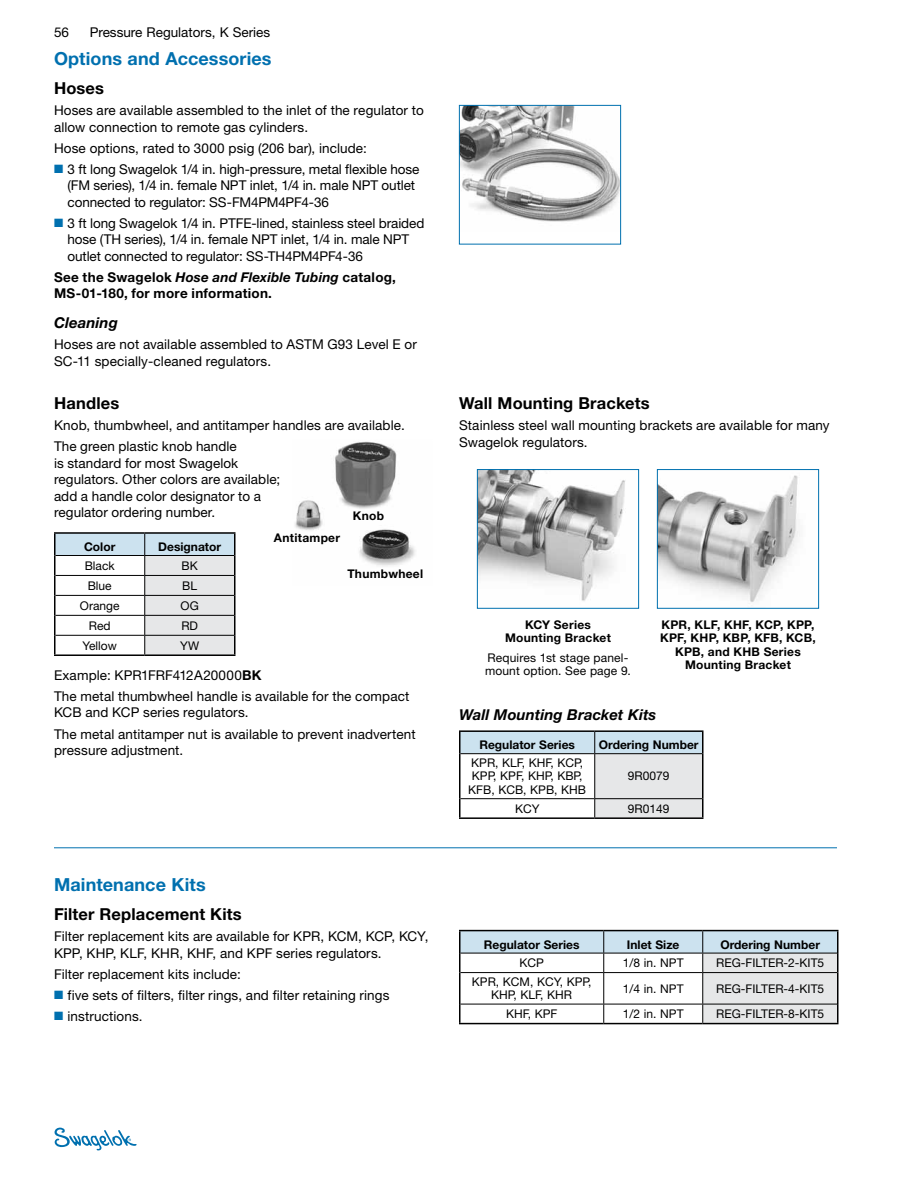
<style>
.page{position:relative;width:918px;height:1188px;background:#fff}
.page>*{position:absolute;margin:0;border:0;box-sizing:border-box;transform-origin:0 0}
.t1{font:700 18px "Helvetica Neue LT Std";letter-spacing:.005em;color:#0070af}
.t2{font:700 16.5px "Helvetica Neue LT Std";letter-spacing:.01em;color:#000}
.t3{font:italic 700 15px "Helvetica Neue LT Std";letter-spacing:.005em;color:#000}
.t4{font:13.5px/16.5px "Helvetica Neue LT Std";letter-spacing:.005em;color:#000}
.t5{font:700 13.5px/16.5px "Helvetica Neue LT Std";letter-spacing:.02em;color:#000}
.t6{font:12px/13.5px "Helvetica Neue LT Std";color:#000}
.t7{font:700 12px/13.5px "Helvetica Neue LT Std";letter-spacing:.005em;color:#000;text-align:center}
.t8{font:700 12px "Helvetica Neue LT Std";letter-spacing:.025em;color:#000}
.s1{color:#0070af}
.s2{font-style:italic}
.s3{font-weight:700}
</style>
<div class="page">
<svg style="left:55px;top:1128px;width:82px;height:22px"></svg>
<img style="left:461px;top:107px;width:158px;height:115px">
<div style="left:459px;top:105px;width:162px;height:139px;border:1px solid #0070af"></div>
<img style="left:479px;top:471px;width:146px;height:130px">
<div style="left:477px;top:469px;width:162px;height:140px;border:1px solid #0070af"></div>
<img style="left:659px;top:475px;width:141px;height:127px">
<div style="left:657px;top:469px;width:162px;height:140px;border:1px solid #0070af"></div>
<hr style="left:459px;top:730px;width:136px;height:2px;background:#000">
<hr style="left:595px;top:730px;width:109px;height:2px;background:#000">
<hr style="left:459px;top:817px;width:136px;height:2px;background:#000">
<hr style="left:595px;top:817px;width:109px;height:2px;background:#000">
<svg style="left:459px;top:731px;width:245px;height:87px"></svg>
<hr style="left:54px;top:532px;width:91px;height:2px;background:#000">
<hr style="left:145px;top:532px;width:91px;height:2px;background:#000">
<hr style="left:54px;top:654px;width:91px;height:2px;background:#000">
<hr style="left:145px;top:654px;width:91px;height:2px;background:#000">
<svg style="left:54px;top:533px;width:182px;height:122px"></svg>
<img style="left:295px;top:441px;width:120px;height:125px">
<hr style="left:459px;top:930px;width:145px;height:1px;background:#000">
<hr style="left:604px;top:930px;width:99px;height:1px;background:#000">
<hr style="left:703px;top:930px;width:136px;height:1px;background:#000">
<svg style="left:459px;top:931px;width:380px;height:92px"></svg>
<hr style="left:459px;top:1023px;width:145px;height:1px;background:#000">
<hr style="left:604px;top:1023px;width:99px;height:1px;background:#000">
<hr style="left:703px;top:1023px;width:136px;height:1px;background:#000">
<hr style="left:54px;top:847px;width:783px;height:1px;background:#0070af">
<p class="t4" style="left:54px;top:23px;width:17px">56</p>
<p class="t4" style="left:90px;top:23px;width:182px">Pressure Regulators, K Series</p>
<p class="t1" style="left:54px;top:48px;width:219px">Options and Accessories</p>
<p class="t2" style="left:54px;top:78px;width:51px">Hoses</p>
<p class="t4" style="left:54px;top:102px;width:371px">Hoses are available assembled to the inlet of the regulator to allow connection to remote gas cylinders.</p>
<p class="t4" style="left:54px;top:140px;width:314px">Hose options, rated to 3000 psig (206 bar), include:</p>
<p class="t4" style="left:68px;top:161px;width:353px;text-indent:-14px"><span class="s1">■</span> 3 ft long Swagelok 1/4 in. high-pressure, metal flexible hose (FM series), 1/4 in. female NPT inlet, 1/4 in. male NPT outlet connected to regulator: SS‑FM4PM4PF4-36</p>
<p class="t4" style="left:68px;top:215px;width:358px;text-indent:-14px"><span class="s1">■</span> 3 ft long Swagelok 1/4 in. PTFE-lined, stainless steel braided hose (TH series), 1/4 in. female NPT inlet, 1/4 in. male NPT outlet connected to regulator: SS‑TH4PM4PF4-36</p>
<p class="t5" style="left:54px;top:268px;width:343px">See the Swagelok <span class="s2">Hose and Flexible Tubing</span> catalog,<br>MS‑01‑180, for more information.</p>
<p class="t3" style="left:54px;top:314px;width:65px">Cleaning</p>
<p class="t4" style="left:54px;top:336px;width:364px">Hoses are not available assembled to ASTM G93 Level E or<br>SC‑11 specially-cleaned regulators.</p>
<p class="t2" style="left:54px;top:393px;width:67px">Handles</p>
<p class="t4" style="left:54px;top:415px;width:352px;line-height:21px">Knob, thumbwheel, and antitamper handles are available.<br>The green plastic knob handle</p>
<p class="t4" style="left:54px;top:455px;width:228px">is standard for most Swagelok regulators. Other colors are available; add a handle color designator to a regulator ordering number.</p>
<p class="t7" style="left:84px;top:540px;width:33px">Color</p>
<p class="t7" style="left:158px;top:540px;width:64px">Designator</p>
<p class="t6" style="left:85px;top:559px;width:31px">Black</p>
<p class="t6" style="left:182px;top:559px;width:18px">BK</p>
<p class="t6" style="left:88px;top:579px;width:25px">Blue</p>
<p class="t6" style="left:182px;top:579px;width:16px">BL</p>
<p class="t6" style="left:80px;top:598px;width:41px">Orange</p>
<p class="t6" style="left:181px;top:598px;width:20px">OG</p>
<p class="t6" style="left:89px;top:618px;width:23px">Red</p>
<p class="t6" style="left:181px;top:618px;width:18px">RD</p>
<p class="t6" style="left:83px;top:638px;width:36px">Yellow</p>
<p class="t6" style="left:180px;top:638px;width:20px">YW</p>
<p class="t4" style="left:54px;top:665px;width:357px;line-height:21px">Example: KPR1FRF412A20000<span class="s3">BK<br></span>The metal thumbwheel handle is available for the compact</p>
<p class="t4" style="left:54px;top:702px;width:363px;line-height:21px">KCB and KCP series regulators.<br>The metal antitamper nut is available to prevent inadvertent</p>
<p class="t4" style="left:54px;top:742px;width:131px">pressure adjustment.</p>
<p class="t7" style="left:353px;top:509px;width:33px">Knob</p>
<p class="t8" style="left:274px;top:530px;width:68px">Antitamper</p>
<p class="t8" style="left:347px;top:566px;width:77px">Thumbwheel</p>
<p class="t1" style="left:54px;top:874px;width:153px">Maintenance Kits</p>
<p class="t2" style="left:54px;top:904px;width:189px">Filter Replacement Kits</p>
<p class="t4" style="left:54px;top:928px;width:376px">Filter replacement kits are available for KPR, KCM, KCP, KCY,<br>KPP, KHP, KLF, KHR, KHF, and KPF series regulators.</p>
<p class="t4" style="left:54px;top:965px;width:188px">Filter replacement kits include:</p>
<p class="t4" style="left:54px;top:986px;width:337px"><span class="s1">■</span> five sets of filters, filter rings, and filter retaining rings</p>
<p class="t4" style="left:54px;top:1007px;width:90px"><span class="s1">■</span> instructions.</p>
<p class="t2" style="left:459px;top:393px;width:192px">Wall Mounting Brackets</p>
<p class="t4" style="left:459px;top:417px;width:372px">Stainless steel wall mounting brackets are available for many<br>Swagelok regulators.</p>
<p class="t7" style="left:505px;top:617px;width:107px">KCY Series<br>Mounting Bracket</p>
<p class="t6" style="left:485px;top:650px;width:147px">Requires 1st stage panel&shy;mount option. See page 9.</p>
<p class="t7" style="left:660px;top:617px;width:157px">KPR, KLF, KHF, KCP, KPP,<br>KPF, KHP, KBP, KFB, KCB,<br>KPB, and KHB Series<br>Mounting Bracket</p>
<p class="t3" style="left:459px;top:705px;width:199px">Wall Mounting Bracket Kits</p>
<p class="t7" style="left:479px;top:738px;width:97px">Regulator Series</p>
<p class="t7" style="left:599px;top:738px;width:101px">Ordering Number</p>
<p class="t6" style="left:468px;top:756px;width:119px">KPR, KLF, KHF, KCP,<br>KPP, KPF, KHP, KBP,<br>KFB, KCB, KPB, KHB</p>
<p class="t6" style="left:628px;top:769px;width:43px">9R0079</p>
<p class="t6" style="left:515px;top:802px;width:26px">KCY</p>
<p class="t6" style="left:628px;top:802px;width:43px">9R0149</p>
<p class="t7" style="left:484px;top:937px;width:97px">Regulator Series</p>
<p class="t7" style="left:627px;top:937px;width:54px">Inlet Size</p>
<p class="t7" style="left:720px;top:937px;width:101px">Ordering Number</p>
<p class="t6" style="left:520px;top:956px;width:26px">KCP</p>
<p class="t6" style="left:623px;top:956px;width:62px">1/8 in. NPT</p>
<p class="t6" style="left:716px;top:956px;width:110px">REG-FILTER-2-KIT5</p>
<p class="t6" style="left:472px;top:975px;width:121px;text-align:center">KPR, KCM, KCY, KPP,<br>KHP, KLF, KHR</p>
<p class="t6" style="left:623px;top:981px;width:62px">1/4 in. NPT</p>
<p class="t6" style="left:716px;top:981px;width:110px">REG-FILTER-4-KIT5</p>
<p class="t6" style="left:506px;top:1007px;width:53px">KHF, KPF</p>
<p class="t6" style="left:623px;top:1007px;width:62px">1/2 in. NPT</p>
<p class="t6" style="left:716px;top:1007px;width:110px">REG-FILTER-8-KIT5</p>
</div>
